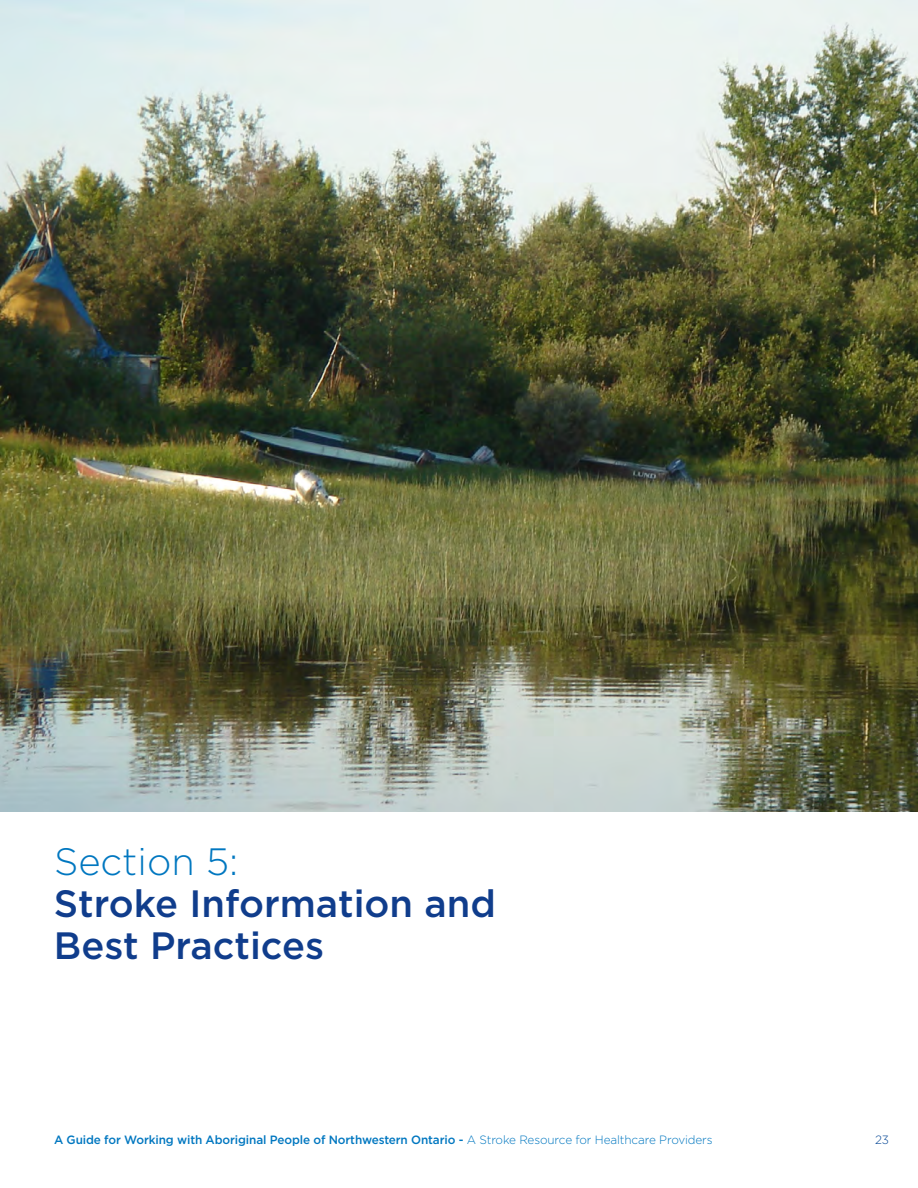
<style>
.page{position:relative;width:918px;height:1188px;background:#fff}
.page>*{position:absolute;margin:0;border:0;box-sizing:border-box;transform-origin:0 0}
.t1{font:500 38.1px/41.8px "Gotham";color:#103d8c}
.t2{font:500 12px "Gotham";letter-spacing:-.01em;color:#0077c0}
.t3{font:300 12px "Gotham";color:#074896}
.s1{font-weight:300;color:#0077c0}
.s2{font-weight:300}
</style>
<div class="page">
<img style="left:0;top:0;width:918px;height:812px">
<p class="t1" style="left:54px;top:840px;width:444px"><span class="s1">Section 5:<br></span>Stroke Information and<br>Best Practices</p>
<p class="t2" style="left:54px;top:1133px;width:660px">A Guide for Working with Aboriginal People of Northwestern Ontario - <span class="s2">A Stroke Resource for Healthcare Providers</span></p>
<p class="t3" style="left:875px;top:1132px;width:15px">23</p>
</div>
